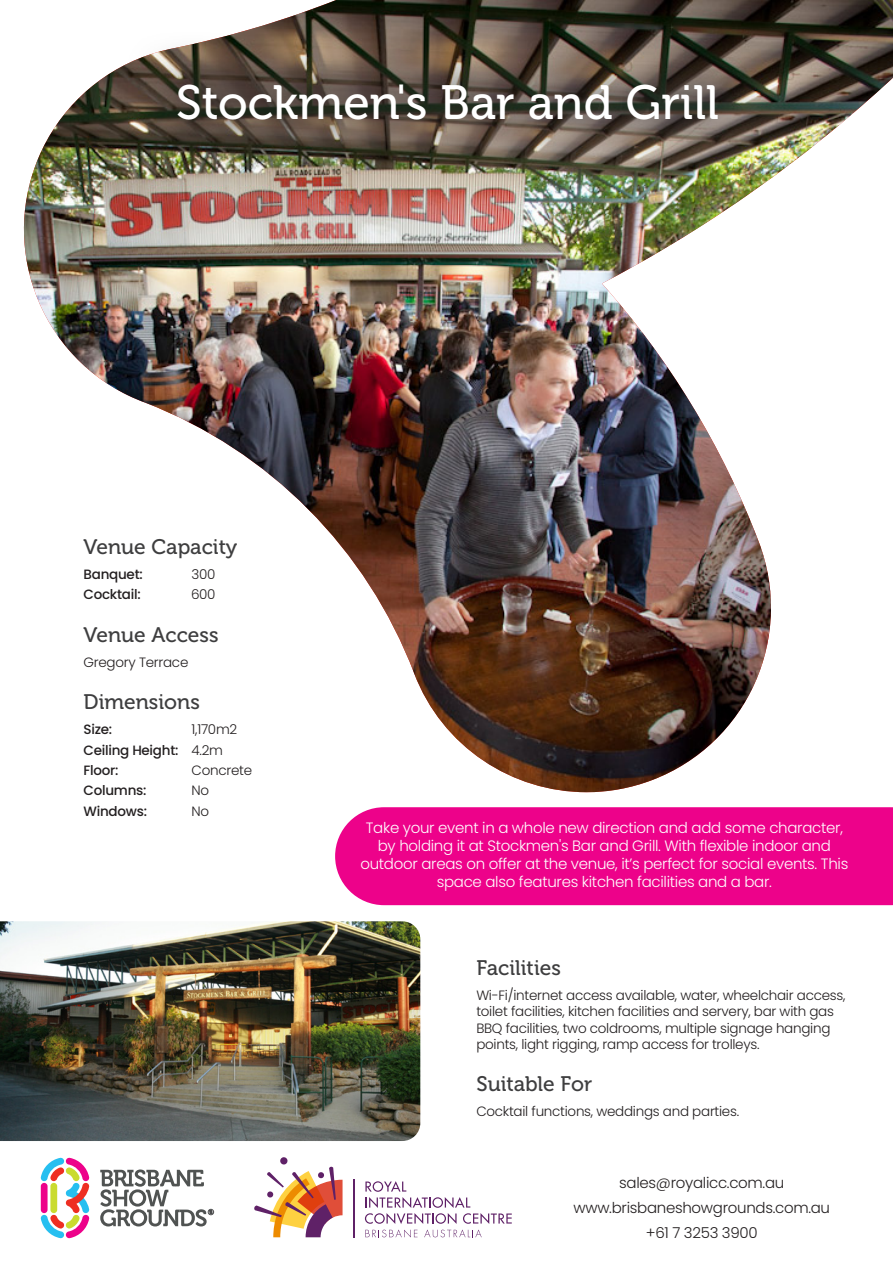
<style>
.page{position:relative;width:893px;height:1263px;background:#fff}
.page>*{position:absolute;margin:0;border:0;box-sizing:border-box;transform-origin:0 0}
.CONTENT_HEADING_1{font:48px "Museo 500";color:#fff}
.CONTENT_HEADING_1-2{font:21px "Museo 500";color:#3e3e3f}
.CONTENT_HEADING_1-3{font:300 15px/18px "Poppins";letter-spacing:-.02em;color:#fff;text-align:center}
.CONTENT_HEADING_1-4{font:300 15px "Poppins";letter-spacing:-.02em;color:#231f20}
.CONTENT_HEADING_1-5{font:300 13.5px/16.2px "Poppins";letter-spacing:-.02em;color:#231f20}
.CONTENT_HEADING_1-6{font:500 13.5px "Poppins";letter-spacing:-.02em;color:#231f20}
.s1{font-weight:300}
</style>
<div class="page">
<div style="left:335px;top:807px;width:558px;height:98px;background:#ed028a"></div>
<img style="left:23px;top:0;width:870px;height:792px">
<svg style="left:40px;top:1157px;width:49px;height:81px"></svg>
<div style="left:41px;top:1183px;width:7px;height:30px;background:#ed028a;border-radius:3px"></div>
<div style="left:50px;top:1183px;width:7px;height:30px;background:#cadb2f;border-radius:3px"></div>
<svg style="left:100px;top:1169px;width:114px;height:57px"></svg>
<svg style="left:365px;top:1181px;width:147px;height:56px"></svg>
<hr style="left:353px;top:1180px;width:2px;height:58px;background:#5f2167">
<svg style="left:254px;top:1166px;width:89px;height:71px"></svg>
<div style="left:280px;top:1157px;width:8px;height:8px;background:#5f2167;border-radius:3px"></div>
<img style="left:124px;top:30px;width:647px;height:145px">
<img style="left:0;top:921px;width:420px;height:220px">
<p class="CONTENT_HEADING_1" style="left:176px;top:76px;width:544px">Stockmen's Bar and Grill</p>
<p class="CONTENT_HEADING_1-2" style="left:84px;top:535px;width:155px">Venue Capacity</p>
<p class="CONTENT_HEADING_1-6" style="left:84px;top:566px;width:61px">Banquet:</p>
<p class="CONTENT_HEADING_1-5" style="left:192px;top:566px;width:25px">300</p>
<p class="CONTENT_HEADING_1-6" style="left:84px;top:587px;width:59px">Cocktail:</p>
<p class="CONTENT_HEADING_1-5" style="left:191px;top:587px;width:26px">600</p>
<p class="CONTENT_HEADING_1-2" style="left:84px;top:623px;width:136px">Venue Access</p>
<p class="CONTENT_HEADING_1-5" style="left:84px;top:654px;width:106px">Gregory Terrace</p>
<p class="CONTENT_HEADING_1-2" style="left:84px;top:691px;width:118px">Dimensions</p>
<p class="CONTENT_HEADING_1-6" style="left:84px;top:721px;width:30px">Size:</p>
<p class="CONTENT_HEADING_1-5" style="left:192px;top:721px;width:47px">1,170m2</p>
<p class="CONTENT_HEADING_1-6" style="left:84px;top:742px;width:141px">Ceiling Height: <span class="s1">4.2m</span></p>
<p class="CONTENT_HEADING_1-6" style="left:84px;top:762px;width:36px">Floor:</p>
<p class="CONTENT_HEADING_1-5" style="left:192px;top:762px;width:62px">Concrete</p>
<p class="CONTENT_HEADING_1-6" style="left:84px;top:783px;width:64px">Columns:</p>
<p class="CONTENT_HEADING_1-5" style="left:192px;top:783px;width:19px">No</p>
<p class="CONTENT_HEADING_1-6" style="left:84px;top:803px;width:65px">Windows:</p>
<p class="CONTENT_HEADING_1-5" style="left:192px;top:803px;width:19px">No</p>
<p class="CONTENT_HEADING_1-3" style="left:360px;top:818px;width:489px">Take your event in a whole new direction and add some character, by holding it at Stockmen's Bar and Grill. With flexible indoor and outdoor areas on offer at the venue, it’s perfect for social events. This space also features kitchen facilities and a bar.</p>
<p class="CONTENT_HEADING_1-2" style="left:476px;top:957px;width:86px">Facilities</p>
<p class="CONTENT_HEADING_1-5" style="left:476px;top:987px;width:370px">Wi-Fi/internet access available, water, wheelchair access, toilet facilities, kitchen facilities and servery, bar with gas BBQ facilities, two coldrooms, multiple signage hanging points, light rigging, ramp access for trolleys.</p>
<p class="CONTENT_HEADING_1-2" style="left:476px;top:1073px;width:117px">Suitable For</p>
<p class="CONTENT_HEADING_1-5" style="left:476px;top:1103px;width:264px">Cocktail functions, weddings and parties.</p>
<p class="CONTENT_HEADING_1-4" style="left:619px;top:1174px;width:167px">sales@royalicc.com.au</p>
<p class="CONTENT_HEADING_1-4" style="left:573px;top:1199px;width:258px">www.brisbaneshowgrounds.com.au</p>
<p class="CONTENT_HEADING_1-4" style="left:646px;top:1224px;width:113px">+61 7 3253 3900</p>
</div>
